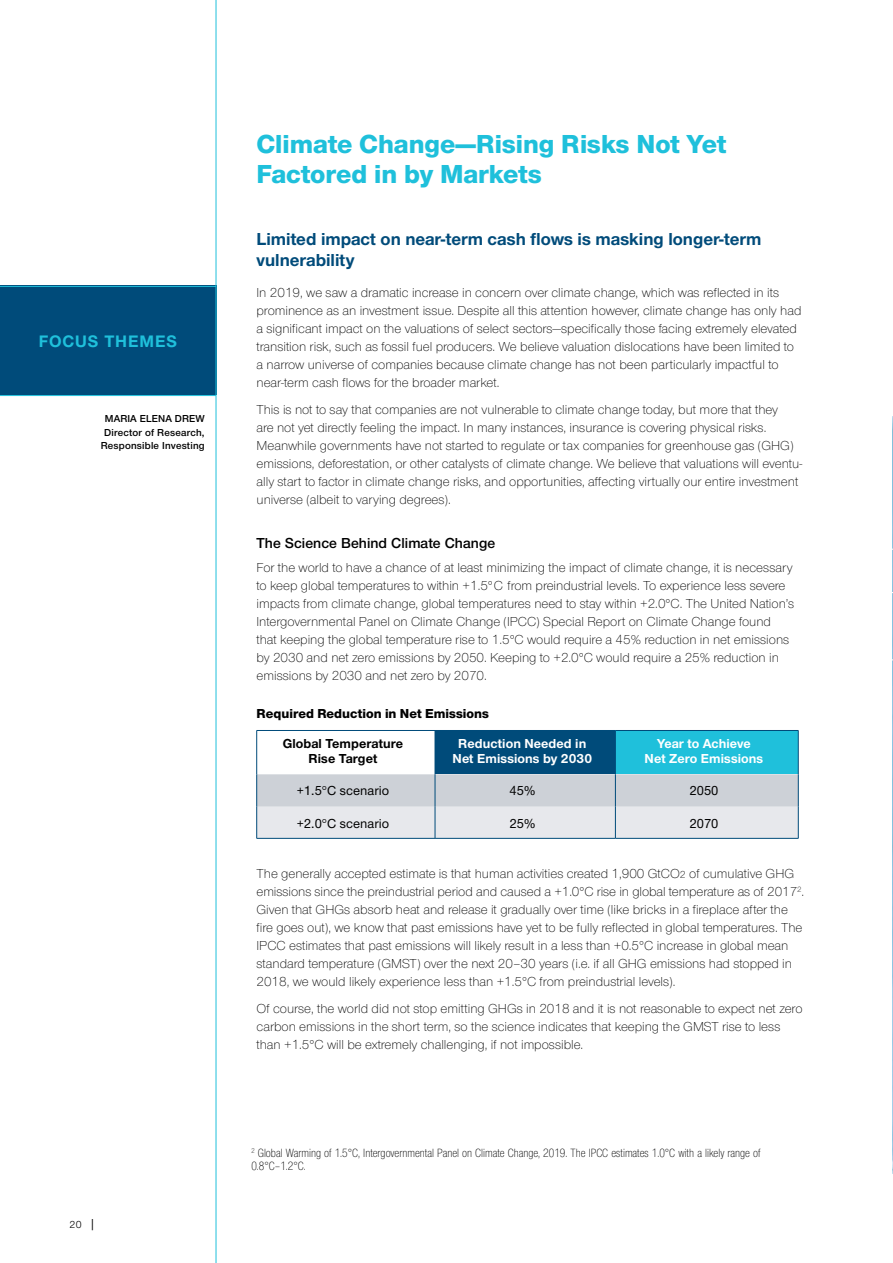
<style>
.page{position:relative;width:893px;height:1263px;background:#fff}
.page>*{position:absolute;margin:0;border:0;box-sizing:border-box;transform-origin:0 0}
.t1{font:800 27px/30px "Nimbus Sans Novus";color:#1fc0db}
.t2{font:700 18px/21px "Nimbus Sans Novus";color:#004b7a}
.t3{font:700 17.25px "Nimbus Sans Novus";letter-spacing:.05em;color:#1fc0db}
.t4{font:600 15px "Nimbus Sans Novus";letter-spacing:.005em;color:#000}
.t5{font:300 13.5px/18px "Nimbus Sans Novus";color:#000}
.t6{font:700 13.5px/15px "Nimbus Sans Novus";letter-spacing:.005em;color:#fff;text-align:center}
.t7{font:500 13.5px "Nimbus Sans Novus";letter-spacing:.005em;color:#000}
.t8{font:800 13.5px "Nimbus Sans Novus";color:#000}
.t9{font:700 13.5px/15px "Nimbus Sans Novus";letter-spacing:.005em;color:#000;text-align:center}
.t10{font:300 12.3px/13.5px "Nimbus Sans Novus Cond";color:#000}
.t11{font:600 10.5px/13.2px "Nimbus Sans Novus";letter-spacing:.02em;color:#000;text-align:center}
.t12{font:10.5px "Nimbus Sans Novus";color:#000}
.s1{font-size:13.5px}
.s2{font-size:10.5px}
</style>
<div class="page">
<img style="left:892px;top:416px;width:1px;height:757px">
<div style="left:0;top:286px;width:216px;height:109px;background:#004b7a"></div>
<div style="left:435px;top:730px;width:180px;height:44px;background:#004b7a"></div>
<div style="left:615px;top:730px;width:183px;height:44px;background:#1fc0db"></div>
<svg style="left:257px;top:774px;width:541px;height:64px;background:#d9dbe1"></svg>
<hr style="left:257px;top:730px;width:178px;height:1px;background:#004b7a">
<hr style="left:256px;top:731px;width:1px;height:43px;background:#004b7a">
<hr style="left:256px;top:774px;width:1px;height:33px;background:#004b7a">
<hr style="left:256px;top:807px;width:1px;height:31px;background:#004b7a">
<hr style="left:257px;top:838px;width:178px;height:1px;background:#004b7a">
<hr style="left:435px;top:774px;width:1px;height:33px;background:#004b7a">
<hr style="left:435px;top:807px;width:1px;height:31px;background:#004b7a">
<hr style="left:435px;top:838px;width:180px;height:1px;background:#004b7a">
<hr style="left:615px;top:730px;width:183px;height:1px;background:#004b7a">
<hr style="left:615px;top:731px;width:1px;height:43px;background:#004b7a">
<hr style="left:798px;top:731px;width:1px;height:43px;background:#004b7a">
<hr style="left:615px;top:774px;width:1px;height:33px;background:#004b7a">
<hr style="left:798px;top:774px;width:1px;height:33px;background:#004b7a">
<hr style="left:615px;top:807px;width:1px;height:31px;background:#004b7a">
<hr style="left:798px;top:807px;width:1px;height:31px;background:#004b7a">
<hr style="left:615px;top:838px;width:183px;height:1px;background:#004b7a">
<hr style="left:216px;top:0;width:1px;height:1263px;background:#1fc0db">
<hr style="left:0;top:286px;width:216px;height:1px;background:#1fc0db">
<hr style="left:0;top:395px;width:216px;height:1px;background:#1fc0db">
<p class="t3" style="left:39px;top:335px;width:140px">FOCUS THEMES</p>
<p class="t11" style="left:101px;top:413px;width:105px">MARIA ELENA DREW<br>Director of Research,<br>Responsible Investing</p>
<p class="t12" style="left:69px;top:1221px;width:28px">20 <span class="s1">|</span></p>
<h1 class="t1" style="left:256px;top:131px;width:472px">Climate Change—Rising Risks Not Yet<br>Factored in by Markets</h1>
<h2 class="t2" style="left:256px;top:229px;width:506px">Limited impact on near-term cash flows is masking longer-term vulnerability</h2>
<p class="t5" style="left:256px;top:284px;width:546px">In 2019, we saw a dramatic increase in concern over climate change, which was reflected in its prominence as an investment issue. Despite all this attention however, climate change has only had a significant impact on the valuations of select sectors—specifically those facing extremely elevated transition risk, such as fossil fuel producers. We believe valuation dislocations have been limited to a narrow universe of companies because climate change has not been particularly impactful to near-term cash flows for the broader market.</p>
<p class="t5" style="left:256px;top:402px;width:547px">This is not to say that companies are not vulnerable to climate change today, but more that they<br>are not yet directly feeling the impact. In many instances, insurance is covering physical risks.<br>Meanwhile governments have not started to regulate or tax companies for greenhouse gas (GHG) emissions, deforestation, or other catalysts of climate change. We believe that valuations will eventu&shy;ally start to factor in climate change risks, and opportunities, affecting virtually our entire investment universe (albeit to varying degrees).</p>
<p class="t4" style="left:256px;top:538px;width:240px">The Science Behind Climate Change</p>
<p class="t5" style="left:256px;top:559px;width:539px">For the world to have a chance of at least minimizing the impact of climate change, it is necessary to keep global temperatures to within +1.5°C from preindustrial levels. To experience less severe impacts from climate change, global temperatures need to stay within +2.0°C. The United Nation’s Intergovernmental Panel on Climate Change (IPCC) Special Report on Climate Change found that keeping the global temperature rise to 1.5°C would require a 45% reduction in net emissions by 2030 and net zero emissions by 2050. Keeping to +2.0°C would require a 25% reduction in emissions by 2030 and net zero by 2070.</p>
<p class="t8" style="left:257px;top:709px;width:234px">Required Reduction in Net Emissions</p>
<p class="t9" style="left:283px;top:737px;width:122px">Global Temperature<br>Rise Target</p>
<p class="t6" style="left:453px;top:737px;width:141px">Reduction Needed in<br>Net Emissions by 2030</p>
<p class="t6" style="left:645px;top:737px;width:120px">Year to Achieve<br>Net Zero Emissions</p>
<p class="t7" style="left:297px;top:786px;width:94px">+1.5°C scenario</p>
<p class="t7" style="left:509px;top:786px;width:27px">45%</p>
<p class="t7" style="left:689px;top:786px;width:30px">2050</p>
<p class="t7" style="left:297px;top:818px;width:94px">+2.0°C scenario</p>
<p class="t7" style="left:509px;top:818px;width:27px">25%</p>
<p class="t7" style="left:689px;top:818px;width:30px">2070</p>
<p class="t5" style="left:256px;top:865px;width:549px">The generally accepted estimate is that human activities created 1,900 GtCO<span class="s2">2</span> of cumulative GHG emissions since the preindustrial period and caused a +1.0°C rise in global temperature as of 2017<sup>2</sup>.<br>Given that GHGs absorb heat and release it gradually over time (like bricks in a fireplace after the fire goes out), we know that past emissions have yet to be fully reflected in global temperatures. The IPCC estimates that past emissions will likely result in a less than +0.5°C increase in global mean standard temperature (GMST) over the next 20–30 years (i.e. if all GHG emissions had stopped in 2018, we would likely experience less than +1.5°C from preindustrial levels).</p>
<p class="t5" style="left:256px;top:1000px;width:547px">Of course, the world did not stop emitting GHGs in 2018 and it is not reasonable to expect net zero carbon emissions in the short term, so the science indicates that keeping the GMST rise to less than +1.5°C will be extremely challenging, if not impossible.</p>
<p class="t10" style="left:251px;top:1147px;width:511px"><sup>2</sup> Global Warming of 1.5°C, Intergovernmental Panel on Climate Change, 2019. The IPCC estimates 1.0°C with a likely range of<br>0.8°C–1.2°C.</p>
</div>
